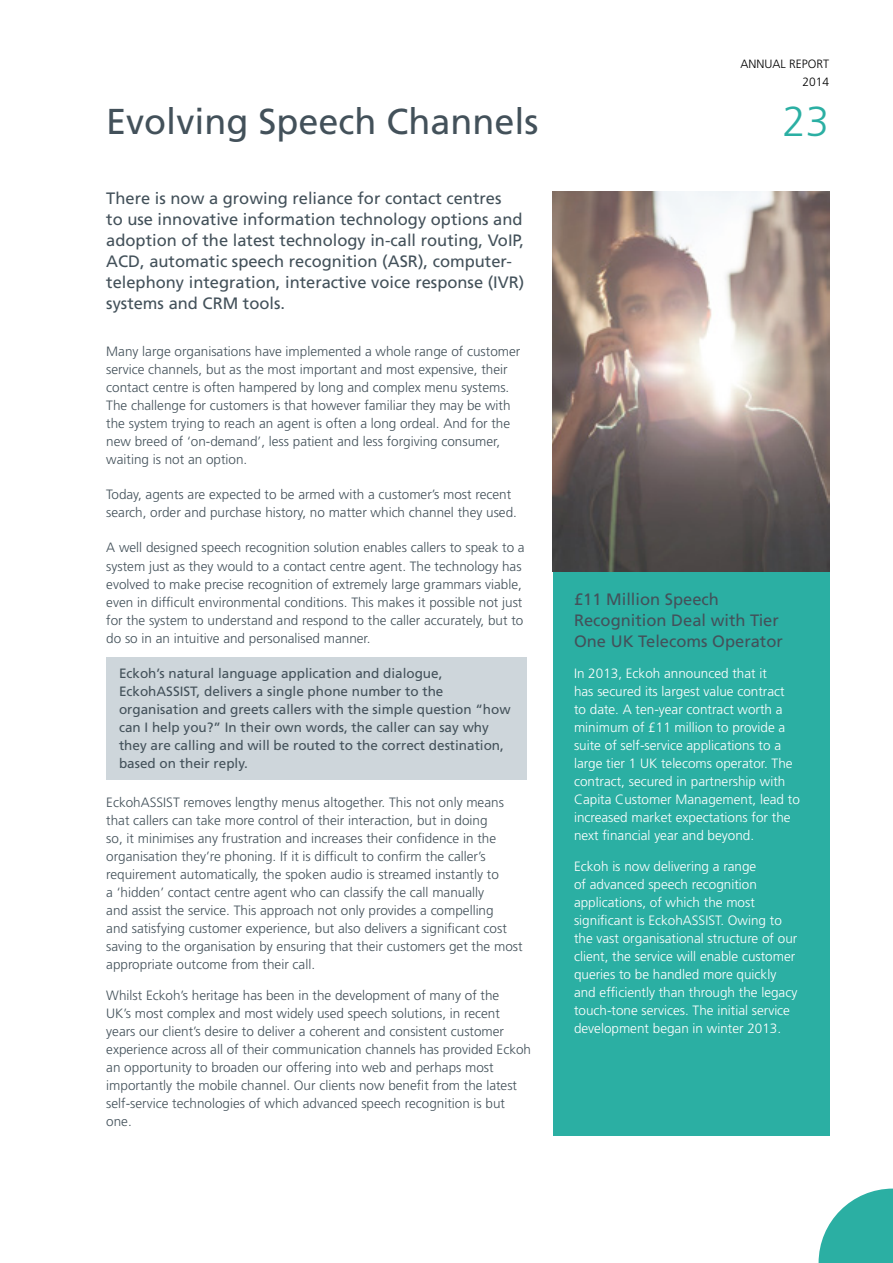
<style>
.page{position:relative;width:893px;height:1263px;background:#fff}
.page>*{position:absolute;margin:0;border:0;box-sizing:border-box;transform-origin:0 0}
.t1{font:300 42px "Frutiger";color:#2bafa3}
.t2{font:36px "Frutiger";color:#43515a}
.t3{font:16.5px/21px "Frutiger";color:#43515a}
.t4{font:300 13.5px/18px "Frutiger";color:#43515a}
.t5{font:300 13.5px/18px "Frutiger";color:#fff}
.t6{font:13.5px/18px "Frutiger";color:#43515a}
.t7{font:300 12px/18px "Frutiger";color:#000;text-align:right}
</style>
<div class="page">
<div style="left:106px;top:657px;width:421px;height:123px;background:#ced6db"></div>
<svg style="left:819px;top:1188px;width:73px;height:75px"></svg>
<div style="left:553px;top:571px;width:276px;height:564px;background:#2bafa3"></div>
<img style="left:553px;top:191px;width:276px;height:380px">
<h2 class="t2" style="left:106px;top:101px;width:434px">Evolving Speech Channels</h2>
<p class="t3" style="left:106px;top:188px;width:420px">There is now a growing reliance for contact centres<br>to use innovative information technology options and adoption of the latest technology in-call routing, VoIP, ACD, automatic speech recognition (ASR), computer&shy;telephony integration, interactive voice response (IVR) systems and CRM tools.</p>
<p class="t4" style="left:106px;top:343px;width:416px">Many large organisations have implemented a whole range of customer service channels, but as the most important and most expensive, their contact centre is often hampered by long and complex menu systems.<br>The challenge for customers is that however familiar they may be with the system trying to reach an agent is often a long ordeal. And for the new breed of ‘on-demand’, less patient and less forgiving consumer, waiting is not an option.</p>
<p class="t4" style="left:106px;top:486px;width:412px">Today, agents are expected to be armed with a customer’s most recent search, order and purchase history, no matter which channel they used.</p>
<p class="t4" style="left:106px;top:539px;width:420px">A well designed speech recognition solution enables callers to speak to a system just as they would to a contact centre agent. The technology has evolved to make precise recognition of extremely large grammars viable, even in difficult environmental conditions. This makes it possible not just for the system to understand and respond to the caller accurately, but to do so in an intuitive and personalised manner.</p>
<p class="t6" style="left:119px;top:664px;width:393px">Eckoh’s natural language application and dialogue, EckohASSIST, delivers a single phone number to the organisation and greets callers with the simple question “how can I help you?” In their own words, the caller can say why they are calling and will be routed to the correct destination, based on their reply.</p>
<p class="t4" style="left:106px;top:793px;width:418px">EckohASSIST removes lengthy menus altogether. This not only means that callers can take more control of their interaction, but in doing<br>so, it minimises any frustration and increases their confidence in the organisation they’re phoning. If it is difficult to confirm the caller’s requirement automatically, the spoken audio is streamed instantly to<br>a ‘hidden’ contact centre agent who can classify the call manually<br>and assist the service. This approach not only provides a compelling<br>and satisfying customer experience, but also delivers a significant cost saving to the organisation by ensuring that their customers get the most appropriate outcome from their call.</p>
<p class="t4" style="left:106px;top:986px;width:426px">Whilst Eckoh’s heritage has been in the development of many of the<br>UK’s most complex and most widely used speech solutions, in recent years our client’s desire to deliver a coherent and consistent customer experience across all of their communication channels has provided Eckoh an opportunity to broaden our offering into web and perhaps most importantly the mobile channel. Our clients now benefit from the latest self-service technologies of which advanced speech recognition is but one.</p>
<p class="t7" style="left:740px;top:55px;width:90px">ANNUAL REPORT<br>2014</p>
<h1 class="t1" style="left:782px;top:98px;width:48px">23</h1>
<p class="t3" style="left:574px;top:589px;width:210px">£11 Million Speech<br>Recognition Deal with Tier<br>One UK Telecoms Operator</p>
<p class="t5" style="left:574px;top:664px;width:227px">In 2013, Eckoh announced that it<br>has secured its largest value contract to date. A ten-year contract worth a minimum of £11 million to provide a suite of self-service applications to a large tier 1 UK telecoms operator. The contract, secured in partnership with Capita Customer Management, lead to increased market expectations for the next financial year and beyond.</p>
<p class="t5" style="left:574px;top:857px;width:225px">Eckoh is now delivering a range<br>of advanced speech recognition applications, of which the most significant is EckohASSIST. Owing to the vast organisational structure of our client, the service will enable customer queries to be handled more quickly and efficiently than through the legacy touch-tone services. The initial service development began in winter 2013.</p>
</div>
